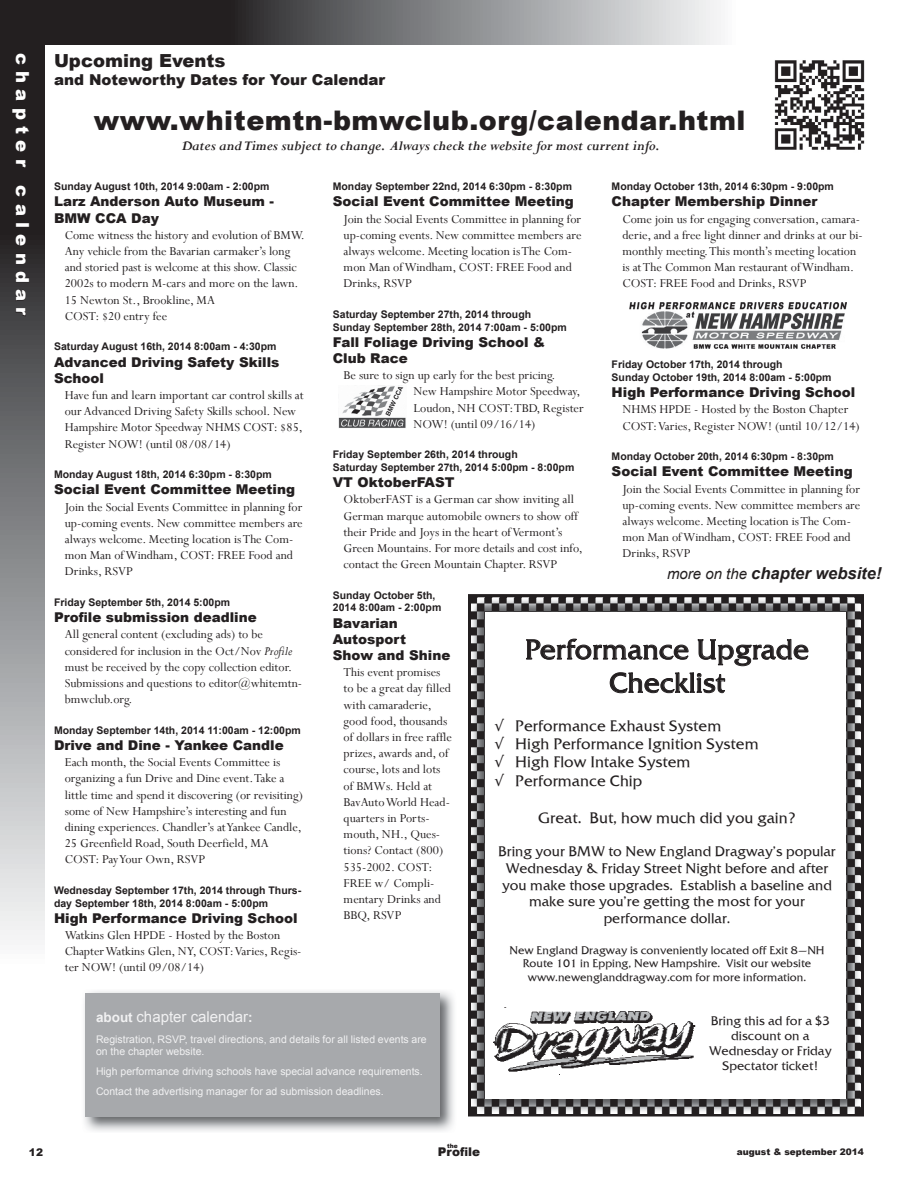
<style>
.page{position:relative;width:918px;height:1188px;background:#fff}
.page>*{position:absolute;margin:0;border:0;box-sizing:border-box;transform-origin:0 0}
.t1{font:27.45px/33.5px "Friz Quadrata TT";color:#231f20;text-align:center}
.t2{font:900 27px "Arial";letter-spacing:.02em;color:#231f20}
.t3{font:900 18px "Arial";letter-spacing:.35em;color:#fff}
.t4{font:900 18px "Arial";color:#231f20}
.t5{font:italic 700 16.5px "Arial";color:#231f20}
.t6{font:15.15px/18.5px "Friz Quadrata TT";color:#231f20}
.t7{font:italic 700 15px "Perpetua";color:#231f20}
.t8{font:900 15px "Arial";color:#231f20}
.t9{font:15px "Arial";color:#f1f1f2}
.t10{font:13.8px/16.6px "Friz Quadrata TT";color:#231f20;text-align:center}
.t11{font:13.5px/16.2px "Perpetua";color:#231f20}
.t12{font:900 13.5px/16.2px "Arial";color:#231f20}
.t13{font:12.45px/15px "Friz Quadrata TT";color:#231f20;text-align:center}
.t14{font:900 12px "Arial";color:#231f20}
.t15{font:10.95px/13.4px "Friz Quadrata TT";color:#231f20;text-align:center}
.t16{font:700 10.5px/12.6px "Arial";color:#231f20}
.t17{font:10.5px/12.6px "Arial";color:#f1f1f2}
.t18{font:900 10.5px "Arial";color:#231f20}
.t19{font:900 9px "Arial";color:#231f20}
.t20{font:900 6px "Arial";color:#231f20}
.s1{font-style:italic}
.s2{font-weight:400;font-size:15px}
.s3{font-weight:700;font-size:13.5px}
</style>
<div class="page">
<svg style="left:0;top:45px;width:45px;height:895px;background:#7d7d7f"></svg>
<svg style="left:0;top:0;width:721px;height:45px;background:#6d6c6e"></svg>
<svg style="left:468px;top:594px;width:396px;height:522px;background:#373435"></svg>
<img style="left:471px;top:598px;width:389px;height:515px">
<div style="left:485px;top:612px;width:361px;height:487px;background:#fff"></div>
<svg style="left:493px;top:638px;width:316px;height:437px"></svg>
<img style="left:84px;top:991px;width:370px;height:140px">
<div style="left:86px;top:993px;width:354px;height:123px;background:#a7a9ac"></div>
<svg style="left:15px;top:53px;width:11px;height:12px"></svg>
<svg style="left:15px;top:71px;width:15px;height:12px"></svg>
<svg style="left:15px;top:89px;width:11px;height:13px"></svg>
<svg style="left:12px;top:108px;width:14px;height:12px"></svg>
<svg style="left:15px;top:126px;width:15px;height:8px"></svg>
<svg style="left:15px;top:140px;width:11px;height:13px"></svg>
<svg style="left:15px;top:159px;width:11px;height:9px"></svg>
<svg style="left:15px;top:185px;width:11px;height:31px"></svg>
<div style="left:16px;top:223px;width:13px;height:4px;border:1px solid #231f20"></div>
<svg style="left:15px;top:234px;width:11px;height:13px"></svg>
<svg style="left:15px;top:253px;width:11px;height:11px"></svg>
<svg style="left:15px;top:271px;width:15px;height:12px"></svg>
<svg style="left:15px;top:289px;width:11px;height:13px"></svg>
<svg style="left:15px;top:308px;width:11px;height:9px"></svg>
<img style="left:774px;top:60px;width:91px;height:90px">
<img style="left:629px;top:302px;width:217px;height:47px">
<img style="left:339px;top:385px;width:67px;height:43px">
<h3 class="t3" style="left:36px;top:53px;width:264px;rotate:90deg">chapter calendar</h3>
<h3 class="t4" style="left:54px;top:47px;width:173px">Upcoming Events</h3>
<p class="t8" style="left:54px;top:69px;width:333px">and Noteworthy Dates for Your Calendar</p>
<h2 class="t2" style="left:94px;top:100px;width:653px">www.whitemtn-bmwclub.org/calendar.html</h2>
<p class="t7" style="left:182px;top:136px;width:480px">Dates and Times subject to change. Always check the website for most current info.</p>
<p class="t16" style="left:54px;top:181px;width:217px">Sunday August 10th, 2014 9:00am - 2:00pm</p>
<p class="t12" style="left:54px;top:193px;width:221px">Larz Anderson Auto Museum -<br>BMW CCA Day</p>
<p class="t11" style="left:65px;top:227px;width:241px">Come witness the history and evolution of BMW.<br>Any vehicle from the Bavarian carmaker’s long and storied past is welcome at this show. Classic 2002s to modern M-cars and more on the lawn.<br>15 Newton St., Brookline, MA<br>COST: $20 entry fee</p>
<p class="t16" style="left:54px;top:341px;width:224px">Saturday August 16th, 2014 8:00am - 4:30pm</p>
<p class="t12" style="left:54px;top:353px;width:227px">Advanced Driving Safety Skills<br>School</p>
<p class="t11" style="left:65px;top:387px;width:240px">Have fun and learn important car control skills at our Advanced Driving Safety Skills school. New Hampshire Motor Speedway NHMS COST: $85, Register NOW! (until 08/08/14)</p>
<p class="t16" style="left:54px;top:469px;width:219px">Monday August 18th, 2014 6:30pm - 8:30pm</p>
<p class="t12" style="left:54px;top:481px;width:243px">Social Event Committee Meeting</p>
<p class="t11" style="left:65px;top:498px;width:239px">Join the Social Events Committee in planning for up-coming events. New committee members are always welcome. Meeting location is The Com&shy;mon Man of Windham, COST: FREE Food and Drinks, RSVP</p>
<p class="t16" style="left:54px;top:596px;width:178px">Friday September 5th, 2014 5:00pm</p>
<p class="t12" style="left:54px;top:609px;width:204px">Profile submission deadline</p>
<p class="t11" style="left:65px;top:626px;width:239px">All general content (excluding ads) to be considered for inclusion in the Oct/Nov <span class="s1">Profile </span>must be received by the copy collection editor.<br>Submissions and questions to editor@whitemtn&shy;bmwclub.org.</p>
<p class="t16" style="left:54px;top:724px;width:248px">Monday September 14th, 2014 11:00am - 12:00pm</p>
<p class="t12" style="left:54px;top:737px;width:231px">Drive and Dine - Yankee Candle</p>
<p class="t11" style="left:65px;top:754px;width:240px">Each month, the Social Events Committee is organizing a fun Drive and Dine event. Take a little time and spend it discovering (or revisiting) some of New Hampshire’s interesting and fun dining experiences. Chandler’s at Yankee Candle, 25 Greenfield Road, South Deerfield, MA COST: Pay Your Own, RSVP</p>
<p class="t16" style="left:54px;top:884px;width:249px">Wednesday September 17th, 2014 through Thurs&shy;day September 18th, 2014 8:00am - 5:00pm</p>
<p class="t12" style="left:54px;top:910px;width:245px">High Performance Driving School</p>
<p class="t11" style="left:65px;top:927px;width:238px">Watkins Glen HPDE - Hosted by the Boston<br>Chapter Watkins Glen, NY, COST: Varies, Regis&shy;ter NOW! (until 09/08/14)</p>
<p class="t16" style="left:333px;top:181px;width:241px">Monday September 22nd, 2014 6:30pm - 8:30pm</p>
<p class="t12" style="left:333px;top:193px;width:243px">Social Event Committee Meeting</p>
<p class="t11" style="left:344px;top:210px;width:239px">Join the Social Events Committee in planning for up-coming events. New committee members are always welcome. Meeting location is The Com&shy;mon Man of Windham, COST: FREE Food and Drinks, RSVP</p>
<p class="t16" style="left:333px;top:308px;width:236px">Saturday September 27th, 2014 through<br>Sunday September 28th, 2014 7:00am - 5:00pm</p>
<p class="t12" style="left:333px;top:334px;width:214px">Fall Foliage Driving School &amp;<br>Club Race</p>
<p class="t11" style="left:413px;top:367px;width:172px;text-indent:-70px">Be sure to sign up early for the best pricing.<br>New Hampshire Motor Speedway,<br>Loudon, NH COST: TBD, Register<br>NOW! (until 09/16/14)</p>
<p class="t16" style="left:333px;top:449px;width:243px">Friday September 26th, 2014 through<br>Saturday September 27th, 2014 5:00pm - 8:00pm</p>
<p class="t12" style="left:333px;top:474px;width:123px">VT OktoberFAST</p>
<p class="t11" style="left:344px;top:491px;width:241px">OktoberFAST is a German car show inviting all German marque automobile owners to show off their Pride and Joys in the heart of Vermont’s Green Mountains. For more details and cost info, contact the Green Mountain Chapter. RSVP</p>
<p class="t16" style="left:333px;top:589px;width:110px">Sunday October 5th,<br>2014 8:00am - 2:00pm</p>
<p class="t12" style="left:333px;top:614px;width:119px">Bavarian<br>Autosport<br>Show and Shine</p>
<p class="t11" style="left:344px;top:664px;width:110px">This event promises to be a great day filled with camaraderie, good food, thousands of dollars in free raffle prizes, awards and, of course, lots and lots of BMWs. Held at<br>BavAuto World Head&shy;quarters in Ports&shy;mouth, NH., Ques&shy;tions? Contact (800)<br>535-2002. COST:<br>FREE w/ Compli&shy;mentary Drinks and<br>BBQ, RSVP</p>
<p class="t16" style="left:612px;top:181px;width:224px">Monday October 13th, 2014 6:30pm - 9:00pm</p>
<p class="t12" style="left:612px;top:193px;width:207px">Chapter Membership Dinner</p>
<p class="t11" style="left:622px;top:210px;width:242px">Come join us for engaging conversation, camara&shy;derie, and a free light dinner and drinks at our bi&shy;monthly meeting. This month’s meeting location is at The Common Man restaurant of Windham.<br>COST: FREE Food and Drinks, RSVP</p>
<p class="t16" style="left:612px;top:359px;width:221px">Friday October 17th, 2014 through<br>Sunday October 19th, 2014 8:00am - 5:00pm</p>
<p class="t12" style="left:612px;top:384px;width:245px">High Performance Driving School</p>
<p class="t11" style="left:622px;top:401px;width:239px">NHMS HPDE - Hosted by the Boston Chapter<br>COST: Varies, Register NOW! (until 10/12/14)</p>
<p class="t16" style="left:612px;top:451px;width:224px">Monday October 20th, 2014 6:30pm - 8:30pm</p>
<p class="t12" style="left:612px;top:463px;width:243px">Social Event Committee Meeting</p>
<p class="t11" style="left:622px;top:480px;width:239px">Join the Social Events Committee in planning for up-coming events. New committee members are always welcome. Meeting location is The Com&shy;mon Man of Windham, COST: FREE Food and Drinks, RSVP</p>
<p class="t5" style="left:667px;top:562px;width:216px"><span class="s2">more on the</span> chapter website!</p>
<h1 class="t1" style="left:525px;top:632px;width:286px">Performance Upgrade<br>Checklist</h1>
<p class="t6" style="left:495px;top:716px;width:265px">√ Performance Exhaust System<br>√ High Performance Ignition System √ High Flow Intake System<br>√ Performance Chip</p>
<p class="t6" style="left:538px;top:808px;width:259px">Great. But, how much did you gain?</p>
<p class="t10" style="left:498px;top:843px;width:339px">Bring your BMW to New England Dragway’s popular Wednesday &amp; Friday Street Night before and after you make those upgrades. Establish a baseline and make sure you’re getting the most for your performance dollar.</p>
<p class="t15" style="left:510px;top:943px;width:317px">New England Dragway is conveniently located off Exit 8—NH<br>Route 101 in Epping, New Hampshire. Visit our website www.newenglanddragway.com for more information.</p>
<p class="t13" style="left:709px;top:1013px;width:124px">Bring this ad for a $3 discount on a<br>Wednesday or Friday<br>Spectator ticket!</p>
<p class="t9" style="left:96px;top:1007px;width:158px"><span class="s3">about</span> chapter calendar<span class="s3">:</span></p>
<p class="t17" style="left:96px;top:1033px;width:332px">Registration, RSVP, travel directions, and details for all listed events are on the chapter website.</p>
<p class="t17" style="left:96px;top:1062px;width:328px;line-height:20.1px">High performance driving schools have special advance requirements.<br>Contact the advertising manager for ad submission deadlines.</p>
<p class="t20" style="left:447px;top:1142px;width:12px">the</p>
<p class="t18" style="left:29px;top:1144px;width:16px">12</p>
<p class="t14" style="left:438px;top:1143px;width:44px">Profile</p>
<p class="t19" style="left:737px;top:1145px;width:129px">august &amp; september 2014</p>
</div>
